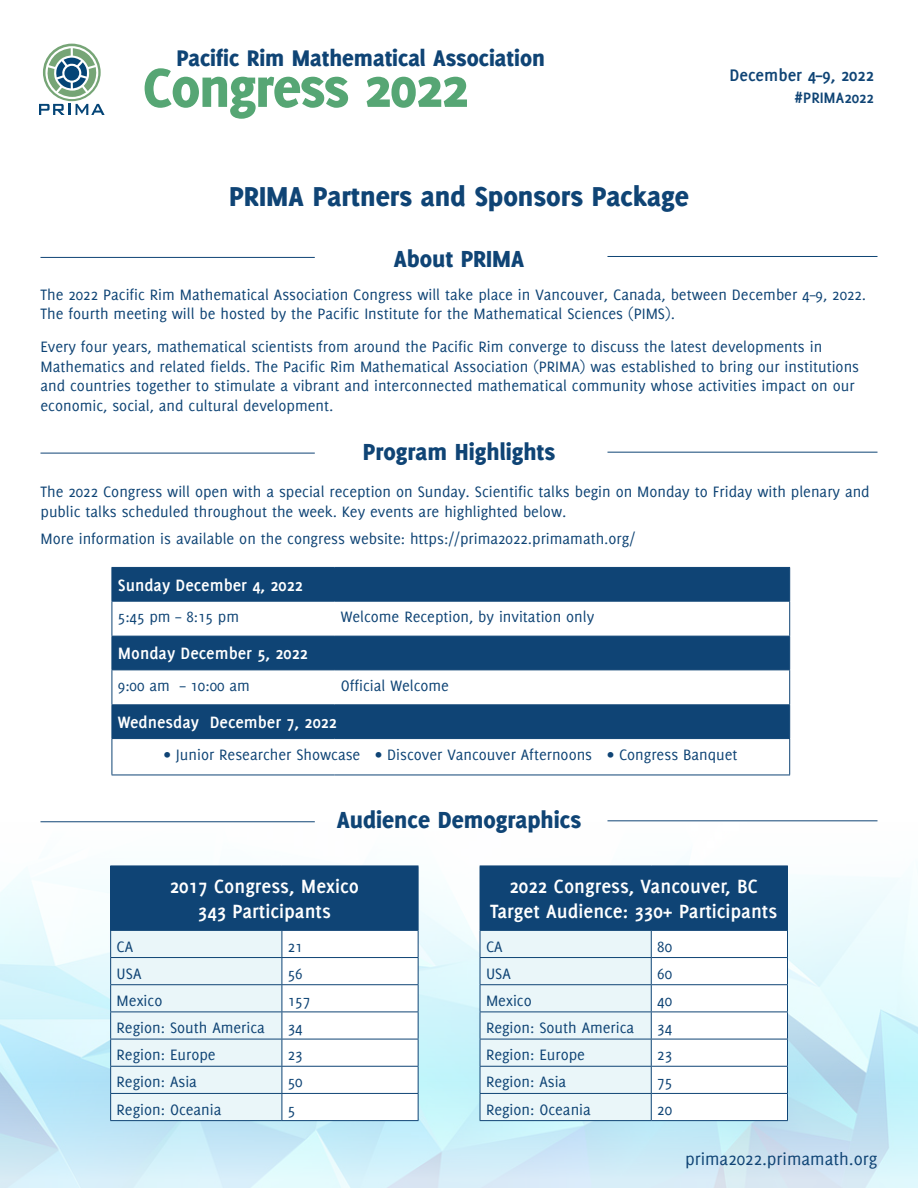
<style>
.page{position:relative;width:918px;height:1188px;background:#fff}
.page>*{position:absolute;margin:0;border:0;box-sizing:border-box;transform-origin:0 0}
.Congress{font:800 59.85px "Delicious";letter-spacing:-.02em;color:#56a674}
.Heading{font:800 30px "Delicious";color:#0f4475}
.Subtitle{font:800 25.5px "Delicious";color:#0f4475}
.Pacifc_RIm_TItle{font:800 24.75px "Delicious";color:#0f4475}
.Body{font:700 21px/25.5px "Delicious";color:#fff;text-align:center}
.t1{font:18.75px "Delicious";color:#0f4475}
.t2{font:700 18.3px "Delicious";color:#0f4475}
.Body-2{font:700 18px "Delicious";color:#fff}
.Body-3{font:16.5px/19.5px "Delicious";color:#0f4475}
.t3{font:700 16.5px "Delicious";color:#0f4475}
</style>
<div class="page">
<img style="left:0;top:743px;width:918px;height:310px">
<svg style="left:0;top:1053px;width:918px;height:135px;background:#c8e9f6"></svg>
<svg style="left:39px;top:44px;width:66px;height:71px"></svg>
<div style="left:111px;top:866px;width:307px;height:64px;background:#0f4475"></div>
<hr style="left:110px;top:866px;width:1px;height:64px;background:#0f4475">
<hr style="left:418px;top:866px;width:1px;height:64px;background:#0f4475">
<svg style="left:110px;top:930px;width:309px;height:190px"></svg>
<hr style="left:110px;top:1120px;width:172px;height:1px;background:#0f4475">
<hr style="left:282px;top:1120px;width:137px;height:1px;background:#0f4475">
<div style="left:480px;top:866px;width:308px;height:64px;background:#0f4475"></div>
<svg style="left:480px;top:930px;width:308px;height:190px"></svg>
<hr style="left:480px;top:1120px;width:171px;height:1px;background:#0f4475">
<hr style="left:651px;top:1120px;width:137px;height:1px;background:#0f4475">
<svg style="left:113px;top:568px;width:676px;height:170px;fill:#0f4475"></svg>
<hr style="left:112px;top:567px;width:223px;height:1px;background:#0f4475">
<hr style="left:112px;top:568px;width:1px;height:33px;background:#0f4475">
<hr style="left:335px;top:567px;width:455px;height:1px;background:#0f4475">
<hr style="left:789px;top:568px;width:1px;height:33px;background:#0f4475">
<hr style="left:112px;top:601px;width:223px;height:1px;background:#0f4475">
<hr style="left:112px;top:602px;width:1px;height:34px;background:#0f4475">
<hr style="left:335px;top:601px;width:455px;height:1px;background:#0f4475">
<hr style="left:789px;top:602px;width:1px;height:34px;background:#0f4475">
<hr style="left:112px;top:636px;width:223px;height:1px;background:#0f4475">
<hr style="left:112px;top:637px;width:1px;height:33px;background:#0f4475">
<hr style="left:335px;top:636px;width:455px;height:1px;background:#0f4475">
<hr style="left:789px;top:637px;width:1px;height:33px;background:#0f4475">
<hr style="left:112px;top:670px;width:223px;height:1px;background:#0f4475">
<hr style="left:112px;top:670px;width:1px;height:34px;background:#0f4475">
<hr style="left:335px;top:670px;width:455px;height:1px;background:#0f4475">
<hr style="left:789px;top:670px;width:1px;height:34px;background:#0f4475">
<hr style="left:112px;top:704px;width:223px;height:1px;background:#0f4475">
<hr style="left:112px;top:705px;width:1px;height:33px;background:#0f4475">
<hr style="left:335px;top:704px;width:455px;height:1px;background:#0f4475">
<hr style="left:789px;top:705px;width:1px;height:33px;background:#0f4475">
<hr style="left:112px;top:738px;width:223px;height:1px;background:#0f4475">
<hr style="left:112px;top:739px;width:1px;height:36px;background:#0f4475">
<hr style="left:335px;top:738px;width:455px;height:1px;background:#0f4475">
<hr style="left:789px;top:739px;width:1px;height:36px;background:#0f4475">
<hr style="left:112px;top:775px;width:223px;height:1px;background:#0f4475">
<hr style="left:335px;top:775px;width:455px;height:1px;background:#0f4475">
<hr style="left:40px;top:821px;width:275px;height:1px;background:#0f4475">
<hr style="left:40px;top:453px;width:275px;height:1px;background:#0f4475">
<hr style="left:40px;top:257px;width:275px;height:1px;background:#0f4475">
<hr style="left:608px;top:820px;width:270px;height:1px;background:#0f4475">
<hr style="left:608px;top:452px;width:270px;height:1px;background:#0f4475">
<hr style="left:608px;top:256px;width:270px;height:1px;background:#0f4475">
<p class="Pacifc_RIm_TItle" style="left:176px;top:44px;width:370px">Pacific Rim Mathematical Association</p>
<p class="Congress" style="left:143px;top:52px;width:327px">Congress 2022</p>
<p class="Heading" style="left:229px;top:179px;width:461px">PRIMA Partners and Sponsors Package</p>
<p class="t2" style="left:729px;top:64px;width:146px">December 4–9, 2022</p>
<p class="t3" style="left:794px;top:89px;width:81px">#PRIMA2022</p>
<p class="Subtitle" style="left:394px;top:244px;width:132px">About PRIMA</p>
<p class="Body-3" style="left:40px;top:285px;width:827px">The 2022 Pacific Rim Mathematical Association Congress will take place in Vancouver, Canada, between December 4–9, 2022.<br>The fourth meeting will be hosted by the Pacific Institute for the Mathematical Sciences (PIMS).</p>
<p class="Body-3" style="left:40px;top:337px;width:820px">Every four years, mathematical scientists from around the Pacific Rim converge to discuss the latest developments in Mathematics and related fields. The Pacific Rim Mathematical Association (PRIMA) was established to bring our institutions and countries together to stimulate a vibrant and interconnected mathematical community whose activities impact on our economic, social, and cultural development.</p>
<p class="Subtitle" style="left:363px;top:436px;width:194px">Program Highlights</p>
<p class="Body-3" style="left:40px;top:482px;width:831px">The 2022 Congress will open with a special reception on Sunday. Scientific talks begin on Monday to Friday with plenary and public talks scheduled throughout the week. Key events are highlighted below.</p>
<p class="Body-3" style="left:40px;top:528px;width:596px">More information is available on the congress website: https://prima2022.primamath.org/</p>
<p class="Body-2" style="left:118px;top:574px;width:186px">Sunday December 4, 2022</p>
<p class="Body-3" style="left:118px;top:607px;width:123px">5:45 pm – 8:15 pm</p>
<p class="Body-3" style="left:341px;top:607px;width:255px">Welcome Reception, by invitation only</p>
<p class="Body-2" style="left:118px;top:643px;width:191px">Monday December 5, 2022</p>
<p class="Body-3" style="left:118px;top:676px;width:133px">9:00 am – 10:00 am</p>
<p class="Body-3" style="left:341px;top:676px;width:110px">Official Welcome</p>
<p class="Body-2" style="left:118px;top:712px;width:221px">Wednesday December 7, 2022</p>
<p class="Body-3" style="left:164px;top:744px;width:575px">• Junior Researcher Showcase • Discover Vancouver Afternoons • Congress Banquet</p>
<p class="Subtitle" style="left:337px;top:805px;width:246px">Audience Demographics</p>
<p class="Body" style="left:170px;top:873px;width:191px">2017 Congress, Mexico<br>343 Participants</p>
<p class="Body-3" style="left:117px;top:936px;width:18px">CA</p>
<p class="Body-3" style="left:288px;top:936px;width:16px">21</p>
<p class="Body-3" style="left:117px;top:963px;width:26px">USA</p>
<p class="Body-3" style="left:288px;top:963px;width:16px">56</p>
<p class="Body-3" style="left:117px;top:991px;width:47px">Mexico</p>
<p class="Body-3" style="left:288px;top:991px;width:24px">157</p>
<p class="Body-3" style="left:117px;top:1018px;width:150px">Region: South America</p>
<p class="Body-3" style="left:288px;top:1018px;width:16px">34</p>
<p class="Body-3" style="left:117px;top:1045px;width:101px">Region: Europe</p>
<p class="Body-3" style="left:288px;top:1045px;width:16px">23</p>
<p class="Body-3" style="left:117px;top:1072px;width:82px">Region: Asia</p>
<p class="Body-3" style="left:288px;top:1072px;width:16px">50</p>
<p class="Body-3" style="left:117px;top:1099px;width:106px">Region: Oceania</p>
<p class="Body-3" style="left:288px;top:1099px;width:9px">5</p>
<p class="Body" style="left:490px;top:873px;width:288px">2022 Congress, Vancouver, BC<br>Target Audience: 330+ Participants</p>
<p class="Body-3" style="left:486px;top:936px;width:18px">CA</p>
<p class="Body-3" style="left:657px;top:936px;width:16px">80</p>
<p class="Body-3" style="left:486px;top:963px;width:26px">USA</p>
<p class="Body-3" style="left:657px;top:963px;width:16px">60</p>
<p class="Body-3" style="left:486px;top:991px;width:47px">Mexico</p>
<p class="Body-3" style="left:657px;top:991px;width:16px">40</p>
<p class="Body-3" style="left:486px;top:1018px;width:150px">Region: South America</p>
<p class="Body-3" style="left:657px;top:1018px;width:16px">34</p>
<p class="Body-3" style="left:486px;top:1045px;width:101px">Region: Europe</p>
<p class="Body-3" style="left:657px;top:1045px;width:16px">23</p>
<p class="Body-3" style="left:486px;top:1072px;width:82px">Region: Asia</p>
<p class="Body-3" style="left:657px;top:1072px;width:16px">75</p>
<p class="Body-3" style="left:486px;top:1099px;width:106px">Region: Oceania</p>
<p class="Body-3" style="left:657px;top:1099px;width:16px">20</p>
<p class="t1" style="left:685px;top:1148px;width:194px">prima2022.primamath.org</p>
</div>
